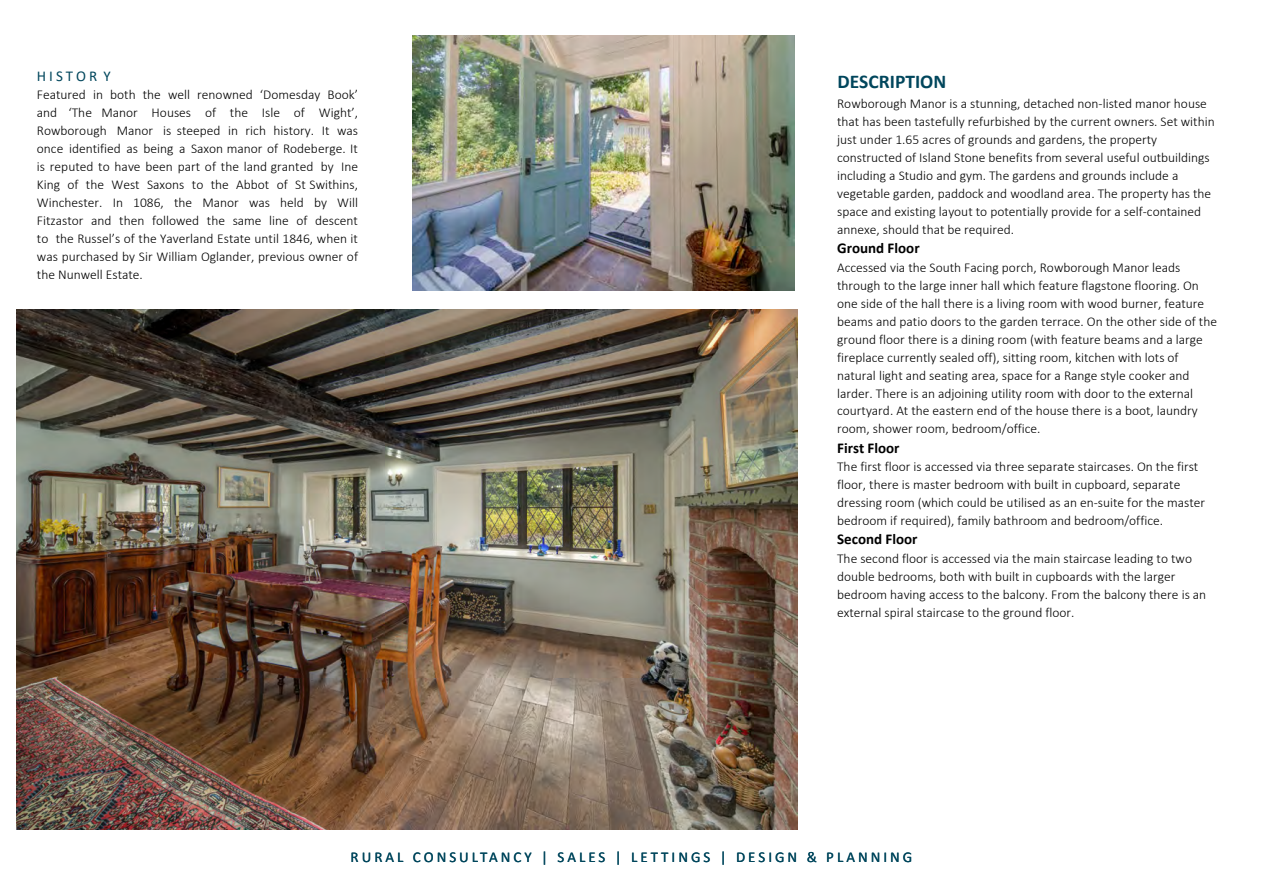
<style>
.page{position:relative;width:1263px;height:893px;background:#fff}
.page>*{position:absolute;margin:0;border:0;box-sizing:border-box;transform-origin:0 0}
.t1{font:700 19.5px "Calibri";color:#00465c}
.t2{font:15px "Calibri";letter-spacing:.2em;color:#00465c}
.t3{font:700 15px "Calibri";color:#000}
.t4{font:300 13.5px/18px "Calibri";color:#000}
</style>
<div class="page">
<img style="left:413px;top:35px;width:381px;height:255px">
<img style="left:16px;top:309px;width:781px;height:521px">
<p class="t2" style="left:37px;top:65px;width:75px">HISTOR Y</p>
<p class="t4" style="left:37px;top:86px;width:323px;text-align:justify">Featured in both the well renowned ‘Domesday Book’ and ‘The Manor Houses of the Isle of Wight’, Rowborough Manor is steeped in rich history. It was once identified as being a Saxon manor of Rodeberge. It is reputed to have been part of the land granted by Ine King of the West Saxons to the Abbot of St Swithins, Winchester. In 1086, the Manor was held by Will Fitzastor and then followed the same line of descent to the Russel’s of the Yaverland Estate until 1846, when it was purchased by Sir William Oglander, previous owner of the Nunwell Estate.</p>
<h1 class="t1" style="left:837px;top:67px;width:110px">DESCRIPTION</h1>
<p class="t4" style="left:837px;top:95px;width:379px">Rowborough Manor is a stunning, detached non-listed manor house that has been tastefully refurbished by the current owners. Set within just under 1.65 acres of grounds and gardens, the property constructed of Island Stone benefits from several useful outbuildings including a Studio and gym. The gardens and grounds include a vegetable garden, paddock and woodland area. The property has the space and existing layout to potentially provide for a self-contained annexe, should that be required.</p>
<p class="t3" style="left:837px;top:238px;width:84px">Ground Floor</p>
<p class="t4" style="left:837px;top:258px;width:381px">Accessed via the South Facing porch, Rowborough Manor leads through to the large inner hall which feature flagstone flooring. On one side of the hall there is a living room with wood burner, feature beams and patio doors to the garden terrace. On the other side of the ground floor there is a dining room (with feature beams and a large fireplace currently sealed off), sitting room, kitchen with lots of natural light and seating area, space for a Range style cooker and larder. There is an adjoining utility room with door to the external courtyard. At the eastern end of the house there is a boot, laundry room, shower room, bedroom/office.</p>
<p class="t3" style="left:837px;top:437px;width:64px">First Floor</p>
<p class="t4" style="left:837px;top:458px;width:370px">The first floor is accessed via three separate staircases. On the first floor, there is master bedroom with built in cupboard, separate dressing room (which could be utilised as an en-suite for the master bedroom if required), family bathroom and bedroom/office.</p>
<p class="t3" style="left:837px;top:529px;width:82px">Second Floor</p>
<p class="t4" style="left:837px;top:549px;width:371px">The second floor is accessed via the main staircase leading to two double bedrooms, both with built in cupboards with the larger bedroom having access to the balcony. From the balcony there is an external spiral staircase to the ground floor.</p>
<p class="t2" style="left:351px;top:847px;width:563px">RURAL CONSULTANCY | SALES | LETTINGS | DESIGN &amp; PLANNING</p>
</div>
